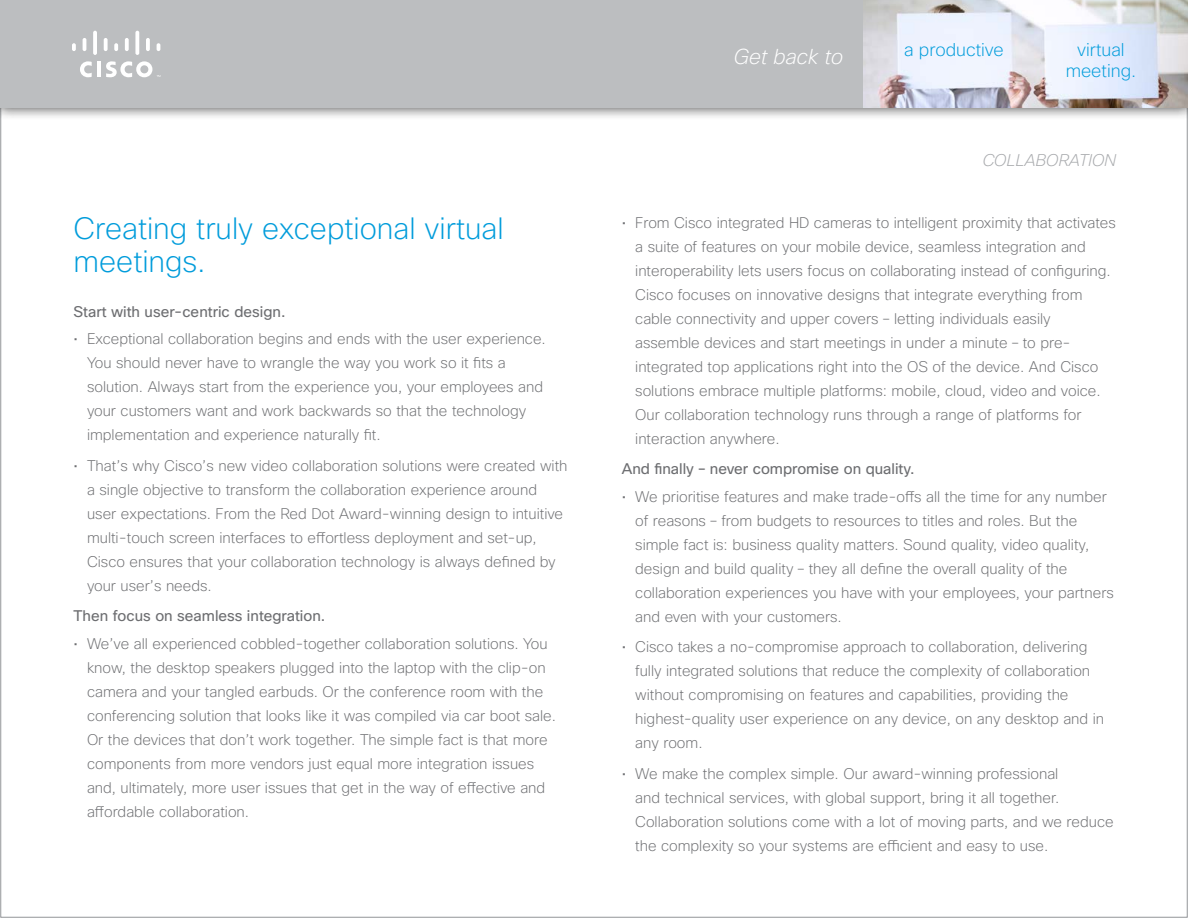
<style>
.page{position:relative;width:1188px;height:918px;background:#fff}
.page>*{position:absolute;margin:0;border:0;box-sizing:border-box;transform-origin:0 0}
.t1{font:200 30px/33px "Cisco Sans";color:#009cdb}
.t2{font:italic 200 21px "Cisco Sans";color:#fff}
.t3{font:200 18px/21px "Cisco Sans";color:#009cdb;text-align:center}
.t4{font:italic 200 16.5px "Cisco Sans";color:#a7a9ac}
.t5{font:200 15px/24px "Cisco Sans";color:#6d6e71}
.t6{font:15px "Cisco Sans";color:#6d6e71}
</style>
<div class="page">
<div style="left:0;top:0;width:1188px;height:121px;background:#000;opacity:.75"></div>
<div style="left:0;top:0;width:1188px;height:108px;background:#bcbec0"></div>
<hr style="left:97px;top:62px;width:4px;height:15px;background:#fff">
<svg style="left:80px;top:61px;width:12px;height:16px"></svg>
<svg style="left:72px;top:43px;width:4px;height:8px"></svg>
<svg style="left:83px;top:38px;width:3px;height:13px"></svg>
<hr style="left:93px;top:31px;width:4px;height:24px;background:#fff;border-radius:2px">
<svg style="left:104px;top:38px;width:4px;height:13px"></svg>
<svg style="left:114px;top:43px;width:4px;height:8px"></svg>
<svg style="left:125px;top:38px;width:4px;height:13px"></svg>
<svg style="left:135px;top:31px;width:4px;height:24px"></svg>
<hr style="left:146px;top:38px;width:4px;height:13px;background:#fff;border-radius:2px">
<svg style="left:157px;top:43px;width:3px;height:8px"></svg>
<svg style="left:106px;top:61px;width:54px;height:16px"></svg>
<img style="left:864px;top:0;width:324px;height:108px">
<h1 class="t1" style="left:74px;top:212px;width:432px">Creating truly exceptional virtual meetings.</h1>
<p class="t6" style="left:74px;top:302px;width:214px">Start with user-centric design.</p>
<p class="t5" style="left:87px;top:327px;width:460px;text-indent:-14px">• Exceptional collaboration begins and ends with the user experience.<br>You should never have to wrangle the way you work so it fits a solution. Always start from the experience you, your employees and your customers want and work backwards so that the technology implementation and experience naturally fit.</p>
<p class="t5" style="left:87px;top:453px;width:482px;text-indent:-14px">• That’s why Cisco’s new video collaboration solutions were created with a single objective to transform the collaboration experience around user expectations. From the Red Dot Award-winning design to intuitive multi-touch screen interfaces to effortless deployment and set-up, Cisco ensures that your collaboration technology is always defined by your user’s needs.</p>
<p class="t6" style="left:74px;top:607px;width:253px">Then focus on seamless integration.</p>
<p class="t5" style="left:87px;top:631px;width:471px;text-indent:-14px">• We’ve all experienced cobbled-together collaboration solutions. You know, the desktop speakers plugged into the laptop with the clip-on camera and your tangled earbuds. Or the conference room with the conferencing solution that looks like it was compiled via car boot sale.<br>Or the devices that don’t work together. The simple fact is that more components from more vendors just equal more integration issues and, ultimately, more user issues that get in the way of effective and affordable collaboration.</p>
<h2 class="t2" style="left:733px;top:44px;width:111px">Get back to</h2>
<p class="t3" style="left:904px;top:39px;width:101px">a productive</p>
<p class="t3" style="left:1066px;top:39px;width:72px">virtual meeting.</p>
<p class="t4" style="left:982px;top:150px;width:135px">COLLABORATION</p>
<p class="t5" style="left:635px;top:210px;width:482px;text-indent:-14px">• From Cisco integrated HD cameras to intelligent proximity that activates a suite of features on your mobile device, seamless integration and interoperability lets users focus on collaborating instead of configuring.<br>Cisco focuses on innovative designs that integrate everything from cable connectivity and upper covers – letting individuals easily assemble devices and start meetings in under a minute – to pre&shy;integrated top applications right into the OS of the device. And Cisco solutions embrace multiple platforms: mobile, cloud, video and voice.<br>Our collaboration technology runs through a range of platforms for interaction anywhere.</p>
<p class="t6" style="left:622px;top:459px;width:295px">And finally – never compromise on quality.</p>
<p class="t5" style="left:635px;top:484px;width:480px;text-indent:-14px">• We prioritise features and make trade-offs all the time for any number of reasons – from budgets to resources to titles and roles. But the simple fact is: business quality matters. Sound quality, video quality, design and build quality – they all define the overall quality of the collaboration experiences you have with your employees, your partners and even with your customers.</p>
<p class="t5" style="left:635px;top:635px;width:470px;text-indent:-14px">• Cisco takes a no-compromise approach to collaboration, delivering fully integrated solutions that reduce the complexity of collaboration without compromising on features and capabilities, providing the highest-quality user experience on any device, on any desktop and in any room.</p>
<p class="t5" style="left:635px;top:762px;width:480px;text-indent:-14px">• We make the complex simple. Our award-winning professional<br>and technical services, with global support, bring it all together.<br>Collaboration solutions come with a lot of moving parts, and we reduce the complexity so your systems are efficient and easy to use.</p>
</div>
